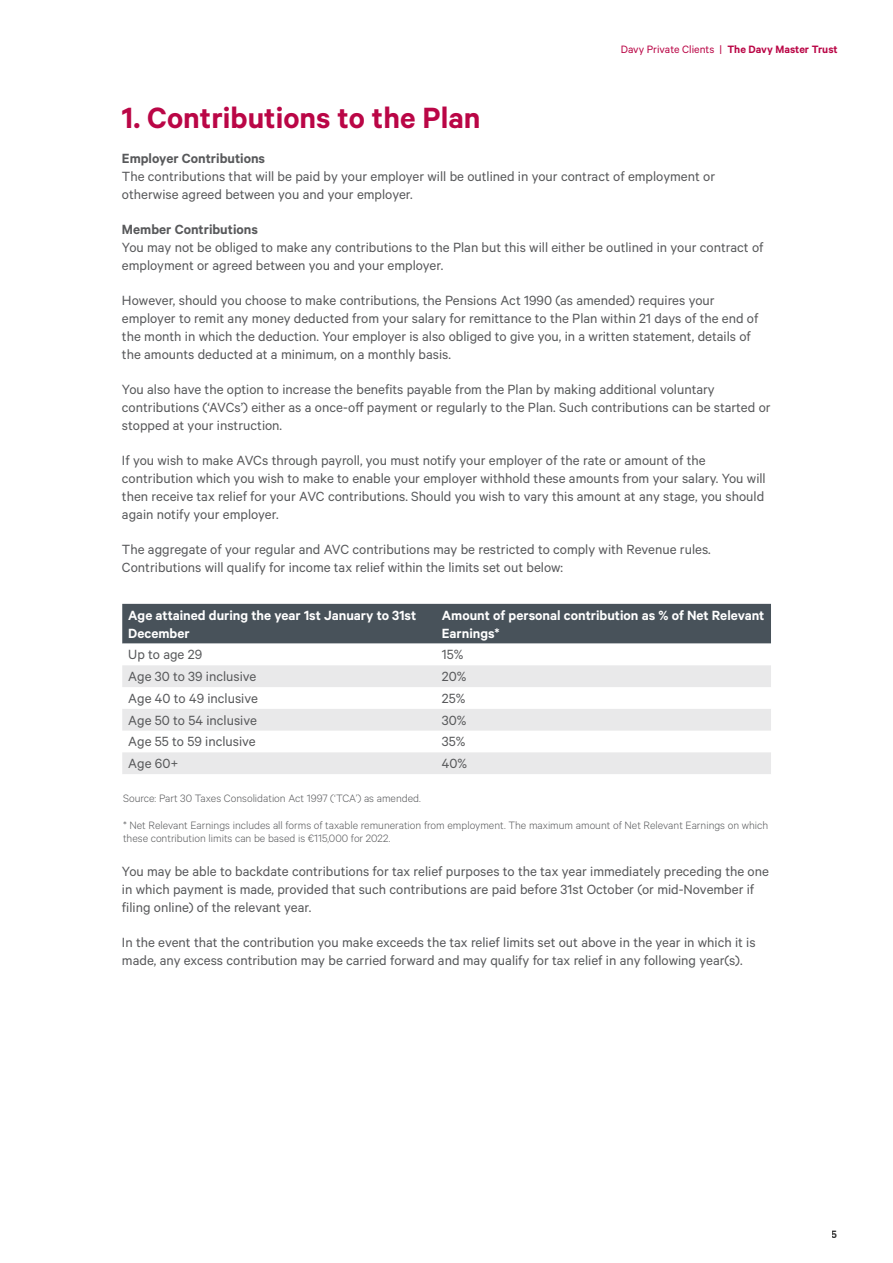
<style>
.page{position:relative;width:893px;height:1263px;background:#fff}
.page>*{position:absolute;margin:0;border:0;box-sizing:border-box;transform-origin:0 0}
.t1{font:600 33px "Calibre";color:#ba0646}
.t2{font:15px/18px "Calibre";color:#58595b}
.t3{font:600 15px/18px "Calibre";color:#fff}
.t4{font:600 15px "Calibre";color:#58595b}
.t5{font:300 12px/13.5px "Calibre";color:#58595b}
.t6{font:12px "Calibre";color:#ba0646}
.t7{font:600 12px "Calibre";color:#000}
.s1{font-weight:600}
</style>
<div class="page">
<div style="left:122px;top:604px;width:649px;height:40px;background:#48525a"></div>
<svg style="left:122px;top:665px;width:649px;height:109px;fill:#e9e9ea"></svg>
<p class="t6" style="left:621px;top:43px;width:218px">Davy Private Clients | <span class="s1">The Davy Master Trust</span></p>
<h1 class="t1" style="left:122px;top:98px;width:360px">1. Contributions to the Plan</h1>
<p class="t4" style="left:122px;top:149px;width:145px">Employer Contributions</p>
<p class="t2" style="left:122px;top:167px;width:595px">The contributions that will be paid by your employer will be outlined in your contract of employment or otherwise agreed between you and your employer.</p>
<p class="t4" style="left:122px;top:220px;width:138px">Member Contributions</p>
<p class="t2" style="left:122px;top:238px;width:643px">You may not be obliged to make any contributions to the Plan but this will either be outlined in your contract of employment or agreed between you and your employer.</p>
<p class="t2" style="left:122px;top:291px;width:638px">However, should you choose to make contributions, the Pensions Act 1990 (as amended) requires your employer to remit any money deducted from your salary for remittance to the Plan within 21 days of the end of the month in which the deduction. Your employer is also obliged to give you, in a written statement, details of the amounts deducted at a minimum, on a monthly basis.</p>
<p class="t2" style="left:122px;top:380px;width:650px">You also have the option to increase the benefits payable from the Plan by making additional voluntary contributions (‘AVCs’) either as a once-off payment or regularly to the Plan. Such contributions can be started or stopped at your instruction.</p>
<p class="t2" style="left:122px;top:451px;width:645px">If you wish to make AVCs through payroll, you must notify your employer of the rate or amount of the contribution which you wish to make to enable your employer withhold these amounts from your salary. You will then receive tax relief for your AVC contributions. Should you wish to vary this amount at any stage, you should again notify your employer.</p>
<p class="t2" style="left:122px;top:540px;width:590px">The aggregate of your regular and AVC contributions may be restricted to comply with Revenue rules.<br>Contributions will qualify for income tax relief within the limits set out below:</p>
<p class="t3" style="left:128px;top:605px;width:290px">Age attained during the year 1st January to 31st<br>December</p>
<p class="t3" style="left:442px;top:605px;width:324px">Amount of personal contribution as % of Net Relevant<br>Earnings*</p>
<p class="t2" style="left:128px;top:645px;width:75px">Up to age 29</p>
<p class="t2" style="left:442px;top:645px;width:23px">15%</p>
<p class="t2" style="left:128px;top:667px;width:130px">Age 30 to 39 inclusive</p>
<p class="t2" style="left:442px;top:667px;width:26px">20%</p>
<p class="t2" style="left:128px;top:689px;width:131px">Age 40 to 49 inclusive</p>
<p class="t2" style="left:442px;top:689px;width:25px">25%</p>
<p class="t2" style="left:128px;top:710px;width:130px">Age 50 to 54 inclusive</p>
<p class="t2" style="left:442px;top:710px;width:26px">30%</p>
<p class="t2" style="left:128px;top:732px;width:129px">Age 55 to 59 inclusive</p>
<p class="t2" style="left:442px;top:732px;width:25px">35%</p>
<p class="t2" style="left:128px;top:754px;width:52px">Age 60+</p>
<p class="t2" style="left:442px;top:754px;width:27px">40%</p>
<p class="t5" style="left:123px;top:791px;width:299px">Source: Part 30 Taxes Consolidation Act 1997 (‘TCA’) as amended.</p>
<p class="t5" style="left:123px;top:818px;width:647px">* Net Relevant Earnings includes all forms of taxable remuneration from employment. The maximum amount of Net Relevant Earnings on which these contribution limits can be based is €115,000 for 2022.</p>
<p class="t2" style="left:122px;top:862px;width:648px">You may be able to backdate contributions for tax relief purposes to the tax year immediately preceding the one in which payment is made, provided that such contributions are paid before 31st October (or mid-November if filing online) of the relevant year.</p>
<p class="t2" style="left:122px;top:933px;width:635px">In the event that the contribution you make exceeds the tax relief limits set out above in the year in which it is made, any excess contribution may be carried forward and may qualify for tax relief in any following year(s).</p>
<p class="t7" style="left:832px;top:1227px;width:7px">5</p>
</div>
